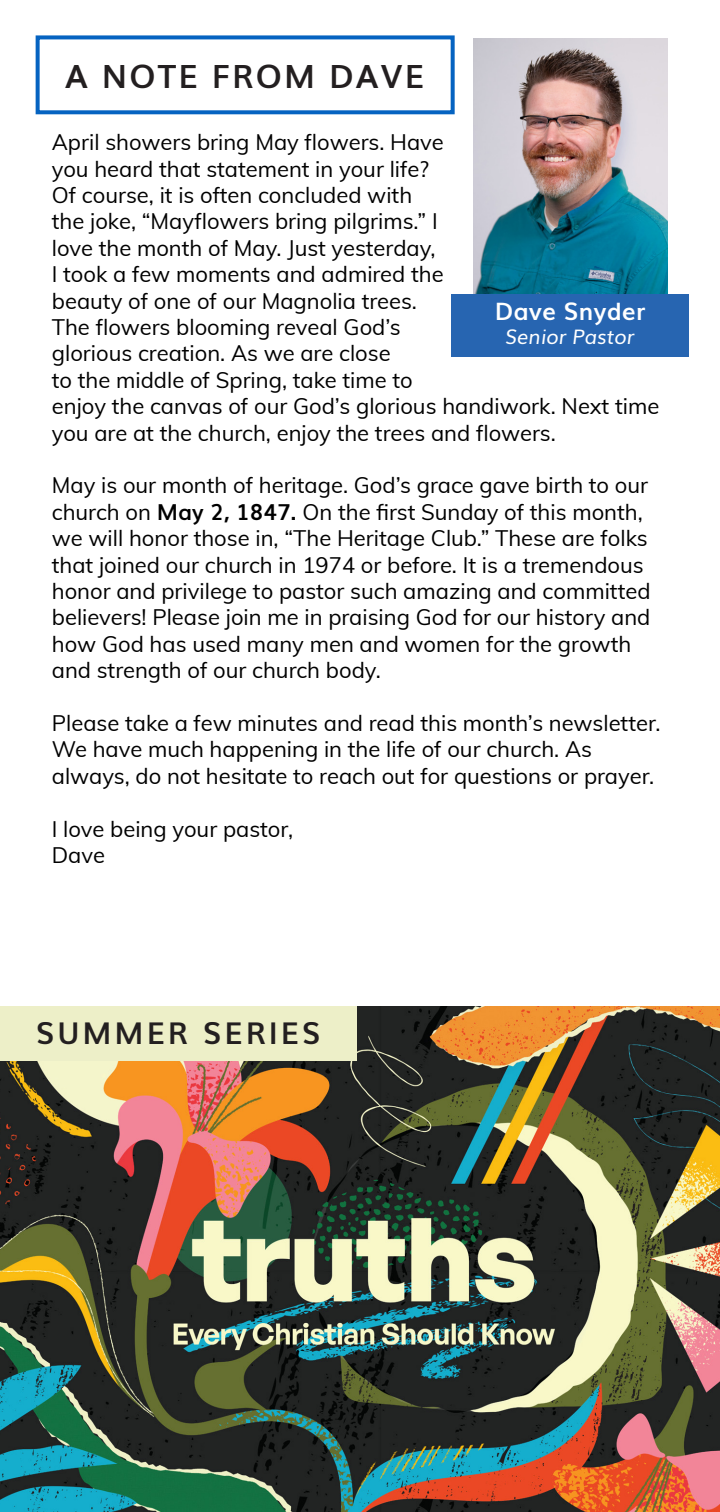
<style>
.page{position:relative;width:720px;height:1512px;background:#fff}
.page>*{position:absolute;margin:0;border:0;box-sizing:border-box;transform-origin:0 0}
.Bold_Event_Information{font:700 32px "Muli";letter-spacing:.07em;color:#231f20}
.t1{font:700 30px "Muli";letter-spacing:.1em;color:#231f20}
.Bold_Event_Information-2{font:700 24px "Muli";letter-spacing:.01em;color:#fff}
.t2{font:22px/26.4px "Muli";color:#000}
.Bold_Event_Information-3{font:italic 20px "Muli";color:#fff}
.s1{font-weight:700}
</style>
<div class="page">
<div style="left:36px;top:35px;width:419px;height:79px;border:4px solid #0563c1"></div>
<img style="left:473px;top:38px;width:194px;height:256px">
<div style="left:451px;top:294px;width:238px;height:63px;background:#2765b1"></div>
<img style="left:0;top:1007px;width:720px;height:505px">
<div style="left:0;top:1007px;width:356px;height:54px;background:#edefc8"></div>
<p class="Bold_Event_Information" style="left:65px;top:51px;width:361px">A NOTE FROM DAVE</p>
<p class="t2" style="left:52px;top:128px;width:609px">April showers bring May flowers. Have<br>you heard that statement in your life?<br>Of course, it is often concluded with<br>the joke, “Mayflowers bring pilgrims.” I<br>love the month of May. Just yesterday,<br>I took a few moments and admired the<br>beauty of one of our Magnolia trees.<br>The flowers blooming reveal God’s<br>glorious creation. As we are close<br>to the middle of Spring, take time to<br>enjoy the canvas of our God’s glorious handiwork. Next time you are at the church, enjoy the trees and flowers.</p>
<p class="t2" style="left:52px;top:471px;width:600px">May is our month of heritage. God’s grace gave birth to our church on <span class="s1">May 2, 1847.</span> On the first Sunday of this month, we will honor those in, “The Heritage Club.” These are folks that joined our church in 1974 or before. It is a tremendous honor and privilege to pastor such amazing and committed believers! Please join me in praising God for our history and how God has used many men and women for the growth and strength of our church body.</p>
<p class="t2" style="left:52px;top:709px;width:610px">Please take a few minutes and read this month’s newsletter.<br>We have much happening in the life of our church. As always, do not hesitate to reach out for questions or prayer.</p>
<p class="t2" style="left:52px;top:815px;width:243px">I love being your pastor,</p>
<p class="t2" style="left:52px;top:841px;width:55px">Dave</p>
<p class="Bold_Event_Information-2" style="left:495px;top:292px;width:152px">Dave Snyder</p>
<p class="Bold_Event_Information-3" style="left:505px;top:321px;width:131px">Senior Pastor</p>
<p class="t1" style="left:36px;top:1009px;width:286px">SUMMER SERIES</p>
</div>
